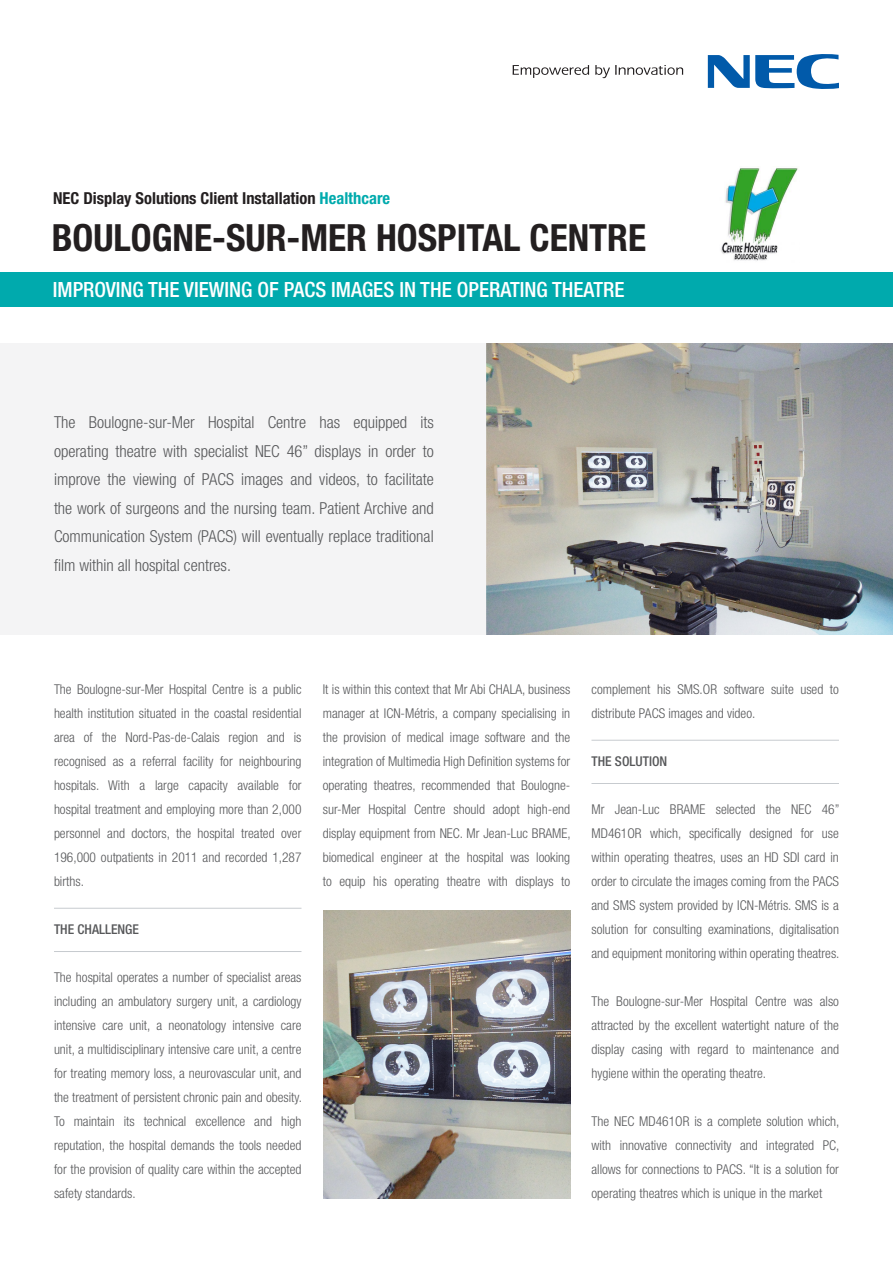
<style>
.page{position:relative;width:893px;height:1263px;background:#fff}
.page>*{position:absolute;margin:0;border:0;box-sizing:border-box;transform-origin:0 0}
.t1{font:700 condensed 37.5px "Helvetica Neue LT Std";color:#231f20}
.t2{font:500 condensed 21px "Helvetica Neue LT Std";color:#fff}
.BODY{font:300 condensed 16.5px/28.5px "Helvetica Neue LT Std";color:#57585a;text-align:justify}
.t3{font:700 condensed 16.5px "Helvetica Neue LT Std";color:#231f20}
.BODY-2{font:300 condensed 13.5px/24px "Helvetica Neue LT Std";color:#57585a;text-align:justify}
.FILETES{font:500 condensed 13.5px "Helvetica Neue LT Std";color:#57585a}
.s1{color:#00aaad}
</style>
<div class="page">
<hr style="left:54px;top:908px;width:247px;height:1px;background:#c7cbcf">
<hr style="left:54px;top:951px;width:247px;height:1px;background:#c7cbcf">
<hr style="left:591px;top:740px;width:248px;height:1px;background:#c7cbcf">
<hr style="left:591px;top:783px;width:248px;height:1px;background:#c7cbcf">
<svg style="left:513px;top:65px;width:76px;height:13px"></svg>
<svg style="left:595px;top:65px;width:88px;height:13px"></svg>
<svg style="left:708px;top:54px;width:131px;height:35px"></svg>
<div style="left:0;top:272px;width:893px;height:35px;background:#00aaad"></div>
<div style="left:0;top:343px;width:487px;height:292px;background:#f4f4f5"></div>
<img style="left:487px;top:343px;width:406px;height:292px">
<img style="left:323px;top:910px;width:248px;height:288px">
<img style="left:721px;top:168px;width:77px;height:93px">
<p class="t3" style="left:53px;top:188px;width:338px">NEC Display Solutions Client Installation <span class="s1">Healthcare</span></p>
<p class="t1" style="left:52px;top:215px;width:596px">BOULOGNE-SUR-MER HOSPITAL CENTRE</p>
<p class="t2" style="left:53px;top:277px;width:573px">IMPROVING THE VIEWING OF PACS IMAGES IN THE OPERATING THEATRE</p>
<p class="BODY" style="left:54px;top:408px;width:381px">The Boulogne-sur-Mer Hospital Centre has equipped its operating theatre with specialist NEC 46” displays in order to improve the viewing of PACS images and videos, to facilitate the work of surgeons and the nursing team. Patient Archive and Communication System (PACS) will eventually replace traditional film within all hospital centres.</p>
<p class="BODY-2" style="left:54px;top:677px;width:249px">The Boulogne-sur-Mer Hospital Centre is a public health institution situated in the coastal residential area of the Nord-Pas-de-Calais region and is recognised as a referral facility for neighbouring hospitals. With a large capacity available for hospital treatment and employing more than 2,000 personnel and doctors, the hospital treated over 196,000 outpatients in 2011 and recorded 1,287 births.</p>
<p class="FILETES" style="left:54px;top:921px;width:86px">THE CHALLENGE</p>
<p class="BODY-2" style="left:54px;top:965px;width:249px">The hospital operates a number of specialist areas including an ambulatory surgery unit, a cardiology intensive care unit, a neonatology intensive care unit, a multidisciplinary intensive care unit, a centre for treating memory loss, a neurovascular unit, and the treatment of persistent chronic pain and obesity.<br>To maintain its technical excellence and high reputation, the hospital demands the tools needed for the provision of quality care within the accepted safety standards.</p>
<p class="BODY-2" style="left:323px;top:677px;width:249px">It is within this context that Mr Abi CHALA, business manager at ICN-Métris, a company specialising in the provision of medical image software and the integration of Multimedia High Definition systems for operating theatres, recommended that Boulogne&shy;sur-Mer Hospital Centre should adopt high-end display equipment from NEC. Mr Jean-Luc BRAME, biomedical engineer at the hospital was looking to equip his operating theatre with displays to</p>
<p class="BODY-2" style="left:591px;top:677px;width:249px">complement his SMS.OR software suite used to distribute PACS images and video.</p>
<p class="FILETES" style="left:591px;top:753px;width:77px">THE SOLUTION</p>
<p class="BODY-2" style="left:591px;top:797px;width:249px">Mr Jean-Luc BRAME selected the NEC 46” MD461OR which, specifically designed for use within operating theatres, uses an HD SDI card in order to circulate the images coming from the PACS and SMS system provided by ICN-Métris. SMS is a solution for consulting examinations, digitalisation and equipment monitoring within operating theatres.</p>
<p class="BODY-2" style="left:591px;top:989px;width:249px">The Boulogne-sur-Mer Hospital Centre was also attracted by the excellent watertight nature of the display casing with regard to maintenance and hygiene within the operating theatre.</p>
<p class="BODY-2" style="left:591px;top:1109px;width:249px">The NEC MD461OR is a complete solution which, with innovative connectivity and integrated PC, allows for connections to PACS. “It is a solution for operating theatres which is unique in the market</p>
</div>
